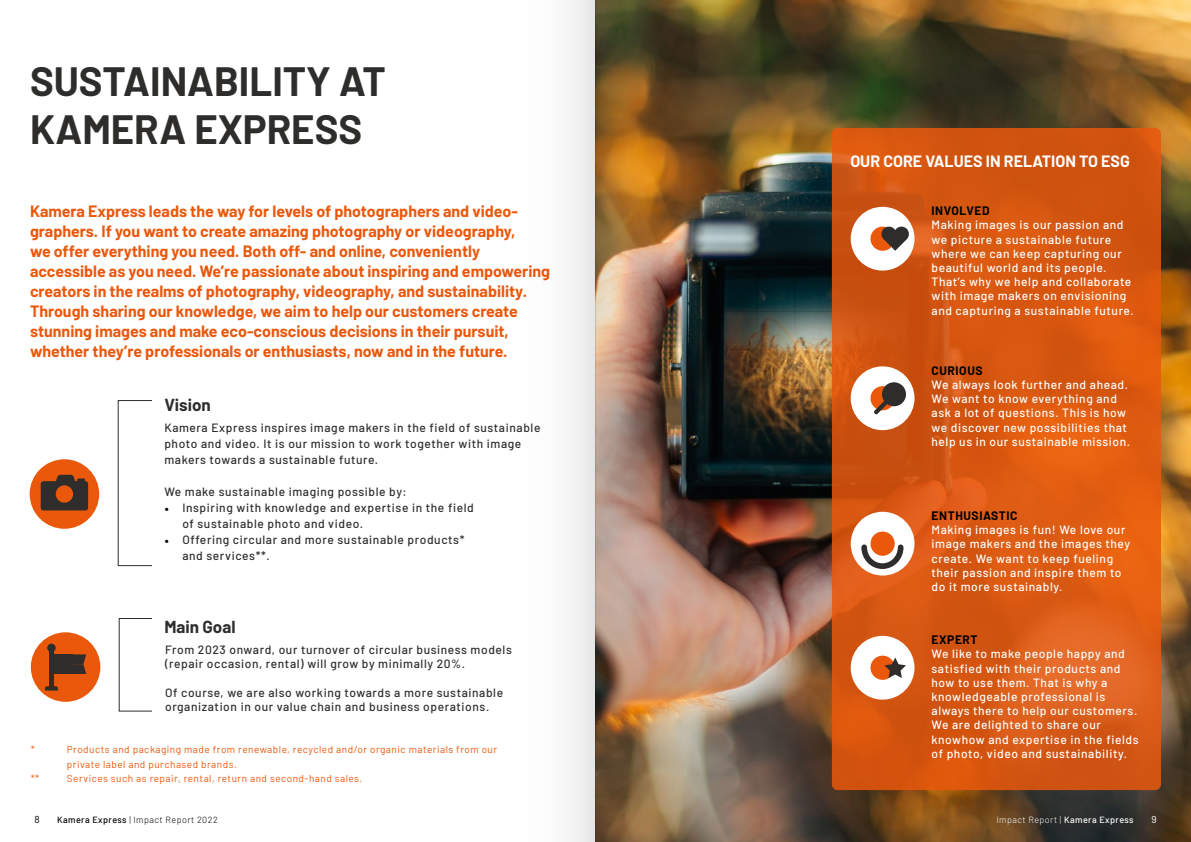
<style>
.page{position:relative;width:1191px;height:842px;background:#fff}
.page>*{position:absolute;margin:0;border:0;box-sizing:border-box;transform-origin:0 0}
.t1{font:700 40px/48px "Barlow";color:#2e2d2c}
.t2{font:700 17px "Barlow";color:#2e2d2c}
.t3{font:700 16px/20px "Barlow";color:#ea580c}
.t4{font:700 16px "Barlow";color:#fff}
.t5{font:500 12px/14.2px "Barlow";letter-spacing:.05em;color:#fff}
.t6{font:500 12px/16px "Barlow";letter-spacing:.05em;color:#2e2d2c}
.t7{font:700 12px "Barlow";letter-spacing:.05em;color:#000}
.t8{font:10px/14.2px "Barlow";letter-spacing:.05em;color:#ea580c}
.t9{font:10px "Barlow";color:#000}
.t10{font:10px "Barlow";color:#fff}
.t11{font:300 9px "Barlow";letter-spacing:.05em;color:#000}
.t12{font:300 9px "Barlow";letter-spacing:.05em;color:#fff}
.s1{font-family:"Minion Pro";color:#000}
.s2{font-weight:500}
</style>
<div class="page">
<img style="left:744px;top:0;width:447px;height:842px">
<svg style="left:832px;top:128px;width:329px;height:662px;background:#d75812"></svg>
<div style="left:30px;top:459px;width:69px;height:70px;background:#ea580c;border-radius:50%"></div>
<div style="left:31px;top:632px;width:69px;height:70px;background:#ea580c;border-radius:50%"></div>
<svg style="left:56px;top:475px;width:19px;height:6px"></svg>
<div style="left:77px;top:478px;width:8px;height:7px;background:#2e2d2c"></div>
<div style="left:41px;top:481px;width:47px;height:29px;background:#2e2d2c;border-radius:3px"></div>
<div style="left:56px;top:485px;width:17px;height:18px;background:#ea580c;border-radius:50%"></div>
<svg style="left:45px;top:686px;width:13px;height:4px"></svg>
<div style="left:47px;top:644px;width:9px;height:8px;background:#2e2d2c;border-radius:50%"></div>
<div style="left:52px;top:654px;width:21px;height:10px;background:#2e2d2c"></div>
<div style="left:52px;top:664px;width:21px;height:10px;background:#2e2d2c"></div>
<svg style="left:73px;top:654px;width:13px;height:20px"></svg>
<hr style="left:49px;top:648px;width:4px;height:39px;background:#2e2d2c">
<div style="left:850px;top:636px;width:64px;height:64px;background:#fff;border-radius:50%"></div>
<div style="left:870px;top:656px;width:24px;height:24px;background:#ea580c;border-radius:50%"></div>
<svg style="left:884px;top:657px;width:22px;height:21px"></svg>
<div style="left:850px;top:207px;width:64px;height:64px;background:#fff;border-radius:50%"></div>
<div style="left:870px;top:227px;width:24px;height:24px;background:#ea580c;border-radius:50%"></div>
<svg style="left:880px;top:226px;width:29px;height:25px"></svg>
<div style="left:850px;top:512px;width:64px;height:63px;background:#fff;border-radius:50%"></div>
<div style="left:870px;top:531px;width:24px;height:25px;background:#ea580c;border-radius:50%"></div>
<svg style="left:858px;top:542px;width:48px;height:30px"></svg>
<div style="left:850px;top:366px;width:64px;height:64px;background:#fff;border-radius:50%"></div>
<svg style="left:870px;top:386px;width:24px;height:24px"></svg>
<svg style="left:873px;top:382px;width:33px;height:33px"></svg>
<div style="left:446px;top:0;width:149px;height:842px;background:linear-gradient(to right,#fff,#f2f2f2)"></div>
<img style="left:595px;top:0;width:149px;height:842px">
<h1 class="t1" style="left:30px;top:55px;width:357px">SUSTAINABILITY AT<br>KAMERA EXPRESS</h1>
<p class="t3" style="left:30px;top:200px;width:521px">Kamera Express leads the way for levels of photographers and video&shy;graphers. If you want to create amazing photography or videography,<br>we offer everything you need. Both off- and online, conveniently accessible as you need. We’re passionate about inspiring and empowering creators in the realms of photography, videography, and sustainability.<br>Through sharing our knowledge, we aim to help our customers create stunning images and make eco-conscious decisions in their pursuit, whether they’re professionals or enthusiasts, now and in the future.</p>
<h2 class="t2" style="left:164px;top:392px;width:48px">Vision</h2>
<p class="t6" style="left:164px;top:419px;width:377px">Kamera Express inspires image makers in the field of sustainable photo and video. It is our mission to work together with image makers towards a sustainable future.</p>
<p class="t6" style="left:164px;top:483px;width:244px">We make sustainable imaging possible by:</p>
<p class="t6" style="left:182px;top:499px;width:293px;text-indent:-18px"><span class="s1">•</span> Inspiring with knowledge and expertise in the field of sustainable photo and video.</p>
<p class="t6" style="left:182px;top:531px;width:284px;text-indent:-18px"><span class="s1">•</span> Offering circular and more sustainable products* and services**.</p>
<h2 class="t2" style="left:164px;top:615px;width:73px">Main Goal</h2>
<p class="t6" style="left:165px;top:642px;width:348px;line-height:14.2px">From 2023 onward, our turnover of circular business models (repair occasion, rental) will grow by minimally 20%.</p>
<p class="t6" style="left:165px;top:684px;width:339px;line-height:14.2px">Of course, we are also working towards a more sustainable organization in our value chain and business operations.</p>
<p class="t8" style="left:31px;top:742px;width:5px">*</p>
<p class="t8" style="left:67px;top:742px;width:432px">Products and packaging made from renewable, recycled and/or organic materials from our private label and purchased brands.</p>
<p class="t8" style="left:31px;top:770px;width:10px">**</p>
<p class="t8" style="left:67px;top:770px;width:297px">Services such as repair, rental, return and second-hand sales.</p>
<p class="t9" style="left:34px;top:812px;width:7px">8</p>
<p class="t11" style="left:57px;top:813px;width:162px"><span class="s2">Kamera Express</span> | Impact Report 2022</p>
<h3 class="t4" style="left:850px;top:150px;width:281px">OUR CORE VALUES IN RELATION TO ESG</h3>
<p class="t7" style="left:931px;top:202px;width:60px">INVOLVED</p>
<p class="t5" style="left:931px;top:217px;width:204px">Making images is our passion and we picture a sustainable future where we can keep capturing our beautiful world and its people.<br>That’s why we help and collaborate with image makers on envisioning and capturing a sustainable future.</p>
<p class="t7" style="left:931px;top:362px;width:53px">CURIOUS</p>
<p class="t5" style="left:931px;top:377px;width:200px">We always look further and ahead.<br>We want to know everything and ask a lot of questions. This is how we discover new possibilities that help us in our sustainable mission.</p>
<p class="t7" style="left:931px;top:507px;width:88px">ENTHUSIASTIC</p>
<p class="t5" style="left:931px;top:522px;width:200px">Making images is fun! We love our image makers and the images they create. We want to keep fueling their passion and inspire them to do it more sustainably.</p>
<p class="t7" style="left:931px;top:631px;width:48px">EXPERT</p>
<p class="t5" style="left:931px;top:646px;width:208px">We like to make people happy and satisfied with their products and how to use them. That is why a knowledgeable professional is always there to help our customers.<br>We are delighted to share our knowhow and expertise in the fields of photo, video and sustainability.</p>
<p class="t12" style="left:996px;top:813px;width:139px">Impact Report | <span class="s2">Kamera Express</span></p>
<p class="t10" style="left:1151px;top:812px;width:7px">9</p>
</div>
